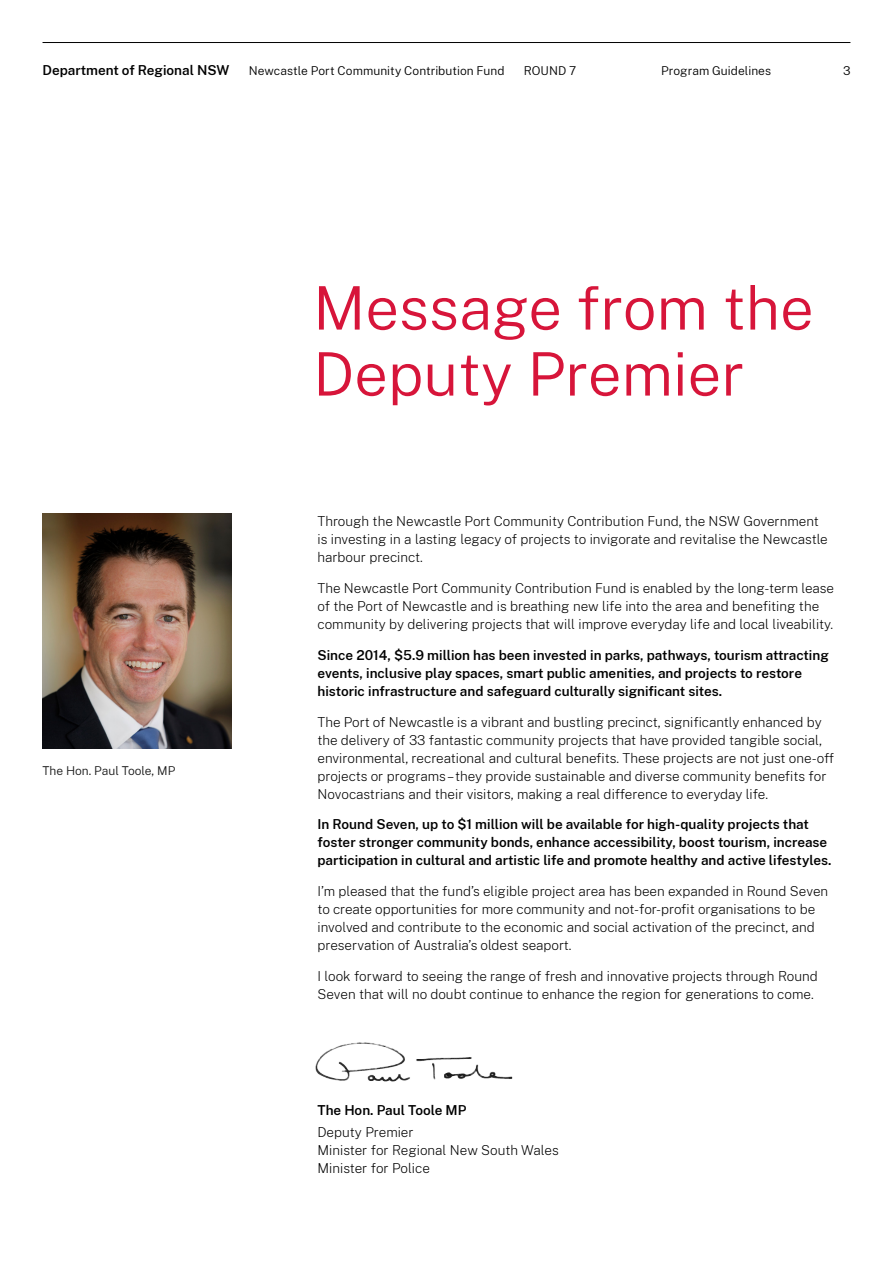
<style>
.page{position:relative;width:893px;height:1263px;background:#fff}
.page>*{position:absolute;margin:0;border:0;box-sizing:border-box;transform-origin:0 0}
.t1{font:300 60px/66px "Public Sans NSW";color:#d7153a}
.t2{font:200 13.5px/18px "Public Sans NSW";color:#000}
.t3{font:600 13.5px/18px "Public Sans NSW";color:#000}
.t4{font:300 12px "Public Sans NSW";letter-spacing:.005em;color:#000}
.t5{font:300 12px "Public Sans NSW";color:#1a1a1a}
.s1{font-weight:200}
</style>
<div class="page">
<hr style="left:43px;top:42px;width:807px;height:1px;background:#000">
<img style="left:43px;top:513px;width:189px;height:236px">
<img style="left:315px;top:1042px;width:198px;height:40px">
<p class="t3" style="left:43px;top:60px;width:188px">Department of Regional NSW</p>
<p class="t4" style="left:249px;top:62px;width:257px">Newcastle Port Community Contribution Fund</p>
<p class="t4" style="left:524px;top:62px;width:54px">ROUND 7</p>
<p class="t4" style="left:661px;top:62px;width:111px">Program Guidelines</p>
<p class="t4" style="left:843px;top:62px;width:9px">3</p>
<p class="t5" style="left:43px;top:761px;width:134px">The Hon. Paul Toole, MP</p>
<h2 class="t1" style="left:313px;top:271px;width:502px">Message from the<br>Deputy Premier</h2>
<p class="t2" style="left:317px;top:511px;width:512px">Through the Newcastle Port Community Contribution Fund, the NSW Government is investing in a lasting legacy of projects to invigorate and revitalise the Newcastle harbour precinct.</p>
<p class="t2" style="left:317px;top:578px;width:518px">The Newcastle Port Community Contribution Fund is enabled by the long-term lease of the Port of Newcastle and is breathing new life into the area and benefiting the community by delivering projects that will improve everyday life and local liveability.</p>
<p class="t3" style="left:317px;top:645px;width:513px">Since 2014, $5.9 million has been invested in parks, pathways, tourism attracting events, inclusive play spaces, smart public amenities, and projects to restore historic infrastructure and safeguard culturally significant sites.</p>
<p class="t2" style="left:317px;top:712px;width:518px">The Port of Newcastle is a vibrant and bustling precinct, significantly enhanced by the delivery of 33 fantastic community projects that have provided tangible social, environmental, recreational and cultural benefits. These projects are not just one-off projects or programs–they provide sustainable and diverse community benefits for Novocastrians and their visitors, making a real difference to everyday life.</p>
<p class="t3" style="left:317px;top:814px;width:515px">In Round Seven, up to $1 million will be available for high-quality projects that foster stronger community bonds, enhance accessibility, boost tourism, increase participation in cultural and artistic life and promote healthy and active lifestyles.</p>
<p class="t2" style="left:317px;top:881px;width:512px">I’m pleased that the fund’s eligible project area has been expanded in Round Seven to create opportunities for more community and not-for-profit organisations to be involved and contribute to the economic and social activation of the precinct, and preservation of Australia’s oldest seaport.</p>
<p class="t2" style="left:317px;top:966px;width:502px">I look forward to seeing the range of fresh and innovative projects through Round<br>Seven that will no doubt continue to enhance the region for generations to come.</p>
<p class="t3" style="left:317px;top:1097px;width:150px;line-height:22.2px">The Hon. Paul Toole MP<br><span class="s1">Deputy Premier</span></p>
<p class="t2" style="left:317px;top:1140px;width:243px">Minister for Regional New South Wales<br>Minister for Police</p>
</div>
